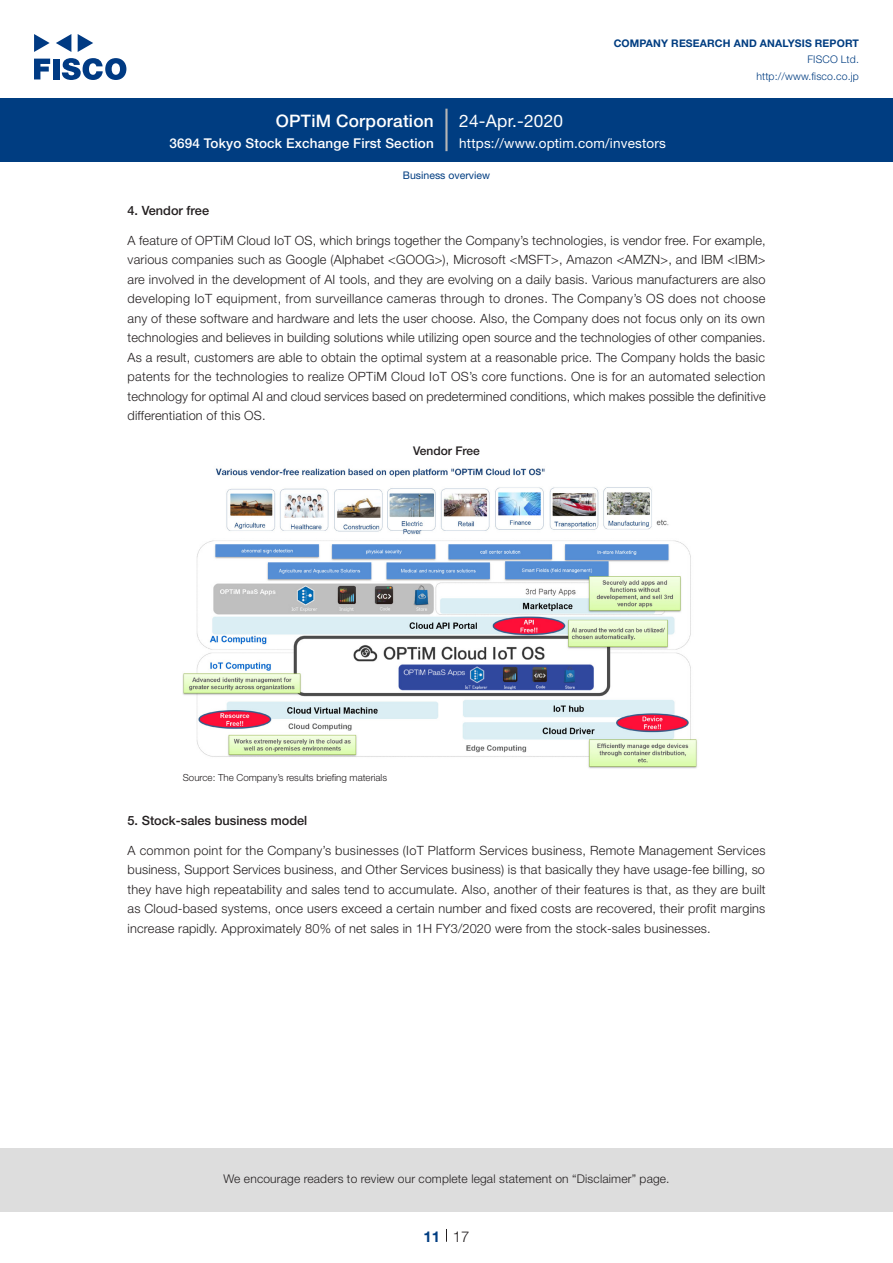
<style>
.page{position:relative;width:893px;height:1263px;background:#fff}
.page>*{position:absolute;margin:0;border:0;box-sizing:border-box;transform-origin:0 0}
.t1{font:500 17.25px "Helvetica Neue LT Std";letter-spacing:.015em;color:#fff}
.t2{font:17.25px "Helvetica Neue LT Std";letter-spacing:.015em;color:#fff}
.t3{font:300 15px "Helvetica Neue LT Std";color:#231f20}
.t4{font:700 15px "Helvetica Neue LT Std";color:#003d81}
.t5{font:500 13.5px "Helvetica Neue LT Std";letter-spacing:.015em;color:#fff}
.t6{font:13.5px "Helvetica Neue LT Std";letter-spacing:.015em;color:#fff}
.t7{font:300 12.75px/19.5px "Helvetica Neue LT Std";letter-spacing:.015em;color:#231f20;text-align:justify}
.t8{font:500 12.75px "Helvetica Neue LT Std";color:#231f20}
.t9{font:300 12px "Helvetica Neue LT Std";letter-spacing:.015em;color:#231f20}
.t10{font:500 12px "Helvetica Neue LT Std";color:#231f20}
.t11{font:700 10.5px "Helvetica Neue LT Std";letter-spacing:.015em;color:#003d81}
.t12{font:300 10.5px/16.5px "Helvetica Neue LT Std";letter-spacing:.015em;color:#003d81;text-align:right}
.t13{font:10.5px "Helvetica Neue LT Std";color:#003d81}
.t14{font:300 9.75px "Helvetica Neue LT Std";color:#231f20}
</style>
<div class="page">
<div style="left:0;top:1148px;width:893px;height:64px;background:#ddd"></div>
<svg style="left:34px;top:59px;width:16px;height:20px"></svg>
<div style="left:53px;top:59px;width:6px;height:20px;background:#003a83"></div>
<svg style="left:62px;top:58px;width:64px;height:22px"></svg>
<svg style="left:34px;top:34px;width:16px;height:18px"></svg>
<svg style="left:78px;top:34px;width:15px;height:18px"></svg>
<svg style="left:56px;top:34px;width:15px;height:18px"></svg>
<div style="left:0;top:98px;width:893px;height:64px;background:#003d81"></div>
<hr style="left:445px;top:109px;width:3px;height:42px;background:#b5b5b6">
<svg style="left:446px;top:1229px;width:1px;height:13px"></svg>
<img style="left:183px;top:468px;width:514px;height:301px">
<h1 class="t1" style="left:276px;top:110px;width:159px">OPTiM Corporation</h1>
<p class="t5" style="left:169px;top:135px;width:266px">3694 Tokyo Stock Exchange First Section</p>
<h1 class="t2" style="left:459px;top:110px;width:105px">24-Apr.-2020</h1>
<p class="t11" style="left:614px;top:37px;width:247px">COMPANY RESEARCH AND ANALYSIS REPORT</p>
<p class="t12" style="left:756px;top:51px;width:104px">FISCO Ltd. http://www.fisco.co j p.</p>
<p class="t6" style="left:459px;top:135px;width:208px">https://www.optim.com/investors</p>
<p class="t13" style="left:403px;top:169px;width:89px">Business overview</p>
<p class="t8" style="left:128px;top:203px;width:83px">4. Vendor free</p>
<p class="t7" style="left:128px;top:230px;width:640px">A feature of OPTiM Cloud IoT OS, which brings together the Company s’ technologies is, vendor free. For example, various companies such as Google (Alphabet &lt;GOOG&gt;), Microsoft &lt;MSFT&gt;, Amazon &lt;AMZN&gt;, and IBM &lt;IBM&lt; are involved in the development of AI tools, and they are evolving on a daily basis. Various manufacturers are also developing IoT equipment, from surveillance cameras through to drones. The Company s’ OS does not choose any of these software and hardware and lets the user choose. Also, the Company does not focus only on its own technologies and believes in building solutions while utilizing open source and the technologies of other companies.<br>As a result, customers are able to obtain the optimal system at a reasonable price. The Company holds the basic patents for the technologies to realize OPTiM Cloud IoT OS s’ core functions. One is for an automated selection technology for optimal AI and cloud services based on predetermined conditions, which makes possible the definitive differentiation of this OS.</p>
<p class="t10" style="left:413px;top:443px;width:68px">Vendor Free</p>
<p class="t14" style="left:183px;top:772px;width:206px">Source: The Company s’ results briefing materials</p>
<p class="t8" style="left:128px;top:812px;width:181px">5. Stock-sales business model</p>
<p class="t7" style="left:128px;top:840px;width:640px">A common point for the Company s’ businesses (IoT Platform Services business, Remote Management Services business, Support Services business, and Other Services business) is that basically they have usage-fee billing, so they have high repeatability and sales tend to accumulate. Also, another of their features is that, as they are built as Cloud-based systems, once users exceed a certain number and fixed costs are recovered, their profit margins increase rapidly. Approximately 80% of net sales in H1 FY3/2020 were from the stock-sales businesses.</p>
<p class="t9" style="left:223px;top:1171px;width:448px">We encourage readers to review our complete legal statement on “Disclaimer” page.</p>
<p class="t4" style="left:423px;top:1227px;width:18px">11</p>
<p class="t3" style="left:453px;top:1227px;width:18px">17</p>
</div>
